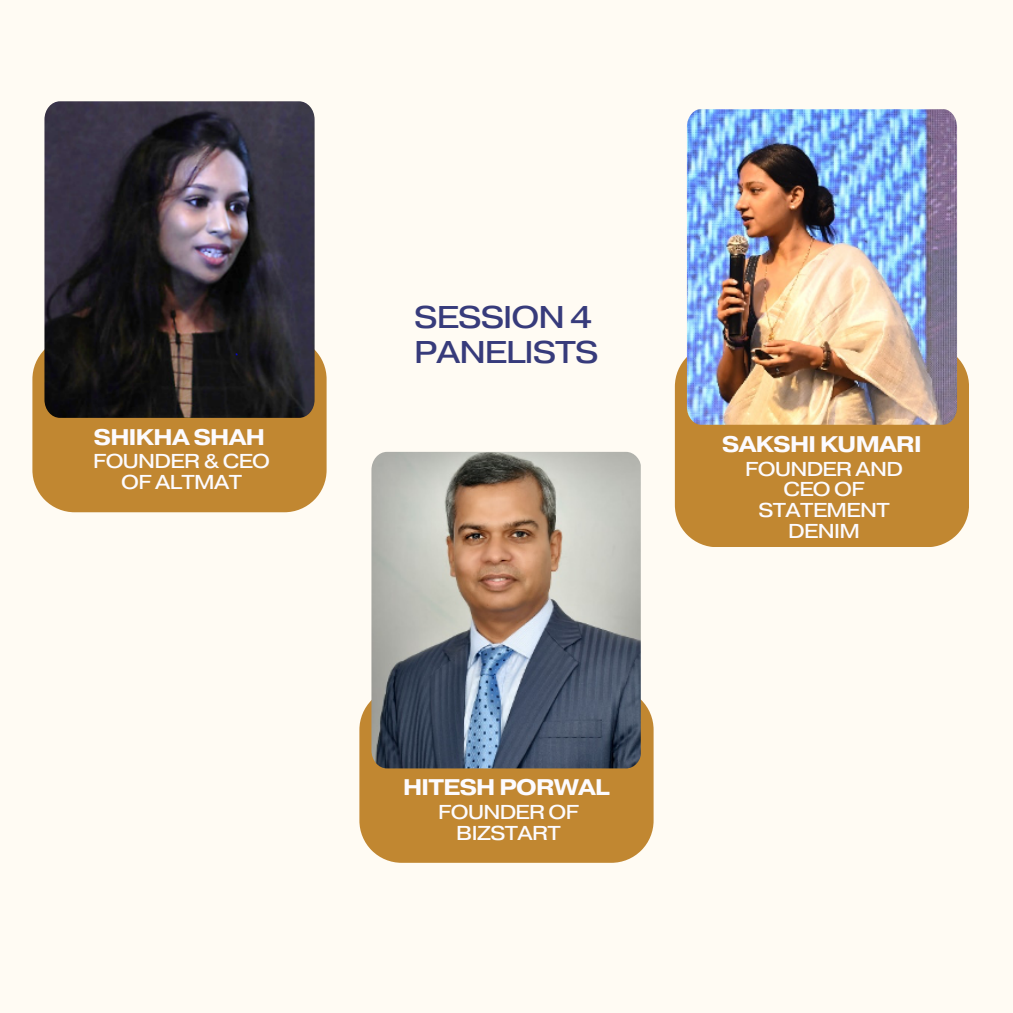
<style>
.page{position:relative;width:1013px;height:1013px;background:#fff}
.page>*{position:absolute;margin:0;border:0;box-sizing:border-box;transform-origin:0 0}
.t1{font:31.25px/35.6px "Pragmatica Ext";letter-spacing:-.03em;color:#373b7b}
.t2{font:700 22.5px "Pragmatica Ext";letter-spacing:-.03em;color:#fcfbff}
.t3{font:20px/20.6px "Pragmatica Ext";letter-spacing:-.03em;color:#fcfbff;text-align:center}
</style>
<div class="page">
<div style="left:0;top:0;width:1012px;height:1012px;background:#fffbf3"></div>
<div style="left:32px;top:337px;width:294px;height:175px;background:#c18731"></div>
<img style="left:44px;top:101px;width:270px;height:317px">
<div style="left:359px;top:700px;width:294px;height:162px;background:#c18731"></div>
<img style="left:371px;top:452px;width:270px;height:316px">
<div style="left:675px;top:357px;width:293px;height:190px;background:#c18731"></div>
<img style="left:687px;top:109px;width:270px;height:316px">
<p class="t2" style="left:94px;top:422px;width:173px">SHIKHA SHAH</p>
<h2 class="t3" style="left:93px;top:452px;width:178px">FOUNDER &amp; CEO<br>OF ALTMAT</h2>
<p class="t1" style="left:414px;top:300px;width:186px">SESSION 4<br>PANELISTS</p>
<p class="t2" style="left:403px;top:772px;width:208px">HITESH PORWAL</p>
<h2 class="t3" style="left:438px;top:802px;width:142px">FOUNDER OF<br>BIZSTART</h2>
<h2 class="t2" style="left:722px;top:429px;width:201px">SAKSHI KUMARI</h2>
<p class="t3" style="left:745px;top:459px;width:159px">FOUNDER AND<br>CEO OF<br>STATEMENT<br>DENIM</p>
</div>
